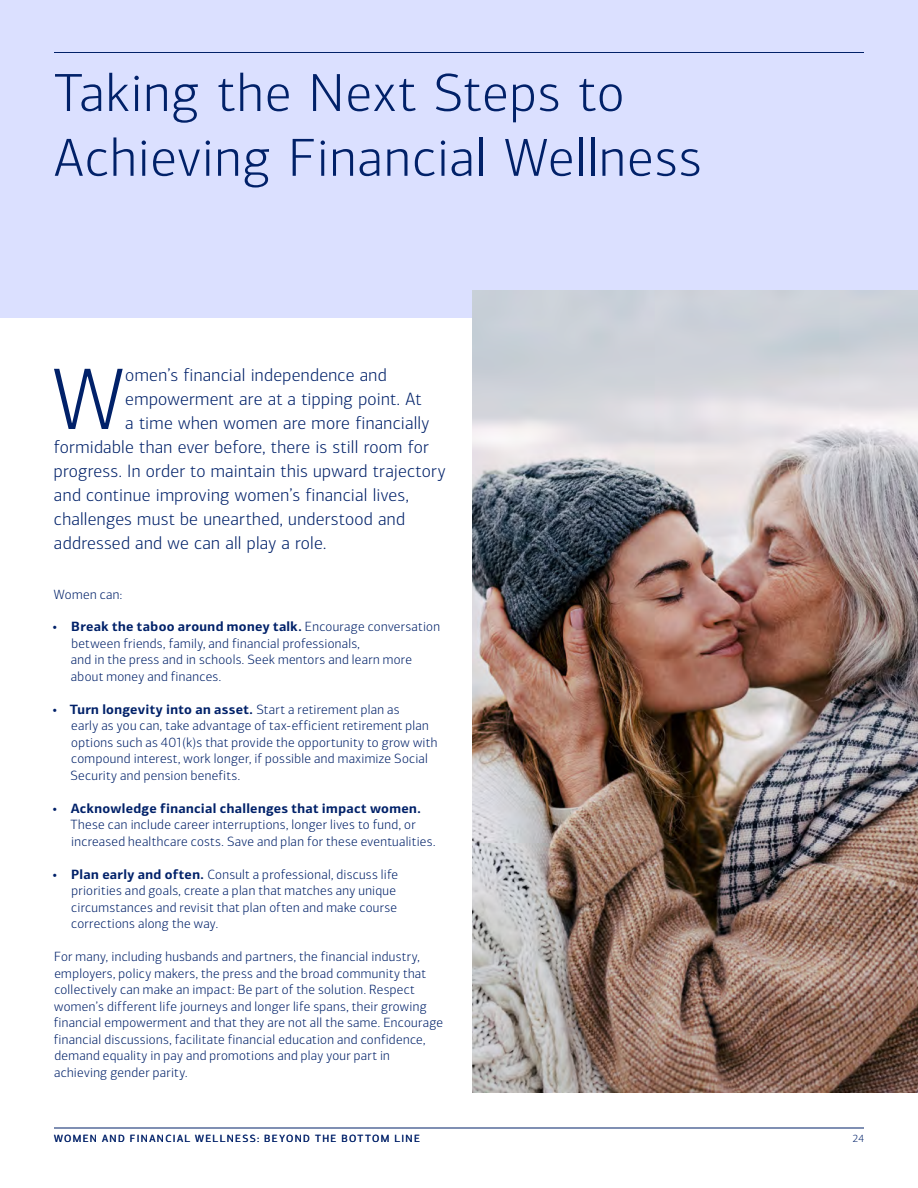
<style>
.page{position:relative;width:918px;height:1188px;background:#fff}
.page>*{position:absolute;margin:0;border:0;box-sizing:border-box;transform-origin:0 0}
.t1{font:300 88.35px "Connections";color:#012169}
.t2{font:300 54px/64.8px "Connections";letter-spacing:.02em;color:#012169}
.t3{font:300 18px "Connections";letter-spacing:.015em;color:#012169}
.t4{font:300 13.5px/16.5px "Connections";letter-spacing:.025em;color:#012169}
.t5{font:10.5px "Connections";letter-spacing:.13em;color:#012169}
.t6{font:300 10.5px "Connections";color:#012169}
.s1{font-weight:500}
.s2{font-weight:700}
</style>
<div class="page">
<div style="left:0;top:0;width:918px;height:318px;background:#dbe0ff"></div>
<hr style="left:54px;top:1128px;width:810px;height:1px;background:#012169">
<img style="left:472px;top:290px;width:446px;height:803px">
<hr style="left:54px;top:52px;width:810px;height:1px;background:#012169">
<h2 class="t2" style="left:54px;top:61px;width:649px">Taking the Next Steps to<br>Achieving Financial Wellness</h2>
<h1 class="t1" style="left:53px;top:349px;width:73px">W</h1>
<h3 class="t3" style="left:125px;top:365px;width:263px">omen’s financial independence and</h3>
<h3 class="t3" style="left:125px;top:389px;width:298px">empowerment are at a tipping point. At</h3>
<h3 class="t3" style="left:125px;top:413px;width:305px">a time when women are more financially</h3>
<h3 class="t3" style="left:54px;top:437px;width:376px">formidable than ever before, there is still room for</h3>
<h3 class="t3" style="left:54px;top:461px;width:393px">progress. In order to maintain this upward trajectory</h3>
<h3 class="t3" style="left:54px;top:485px;width:356px">and continue improving women’s financial lives,</h3>
<h3 class="t3" style="left:54px;top:509px;width:353px">challenges must be unearthed, understood and</h3>
<h3 class="t3" style="left:54px;top:533px;width:274px">addressed and we can all play a role.</h3>
<p class="t4" style="left:54px;top:586px;width:70px">Women can:</p>
<p class="t4" style="left:71px;top:619px;width:371px;text-indent:-18px"><span class="s1">•</span> <span class="s2">Break the taboo around money talk.</span> Encourage conversation between friends, family, and financial professionals,<br>and in the press and in schools. Seek mentors and learn more about money and finances.</p>
<p class="t4" style="left:71px;top:701px;width:368px;text-indent:-18px"><span class="s1">•</span> <span class="s2">Turn longevity into an asset.</span> Start a retirement plan as<br>early as you can, take advantage of tax-efficient retirement plan options such as 401(k)s that provide the opportunity to grow with compound interest, work longer, if possible and maximize Social Security and pension benefits.</p>
<p class="t4" style="left:70px;top:800px;width:366px;text-indent:-18px"><span class="s1">•</span> <span class="s2">Acknowledge financial challenges that impact women.<br></span>These can include career interruptions, longer lives to fund, or increased healthcare costs. Save and plan for these eventualities.</p>
<p class="t4" style="left:71px;top:866px;width:328px;text-indent:-19px"><span class="s1">•</span> <span class="s2">Plan early and often.</span> Consult a professional, discuss life priorities and goals, create a plan that matches any unique circumstances and revisit that plan often and make course corrections along the way.</p>
<p class="t4" style="left:54px;top:949px;width:391px">For many, including husbands and partners, the financial industry, employers, policy makers, the press and the broad community that collectively can make an impact: Be part of the solution. Respect women’s different life journeys and longer life spans, their growing financial empowerment and that they are not all the same. Encourage financial discussions, facilitate financial education and confidence, demand equality in pay and promotions and play your part in achieving gender parity.</p>
<p class="t5" style="left:54px;top:1132px;width:368px">WOMEN AND FINANCIAL WELLNESS: BEYOND THE BOTTOM LINE</p>
<p class="t6" style="left:853px;top:1132px;width:13px">24</p>
</div>
